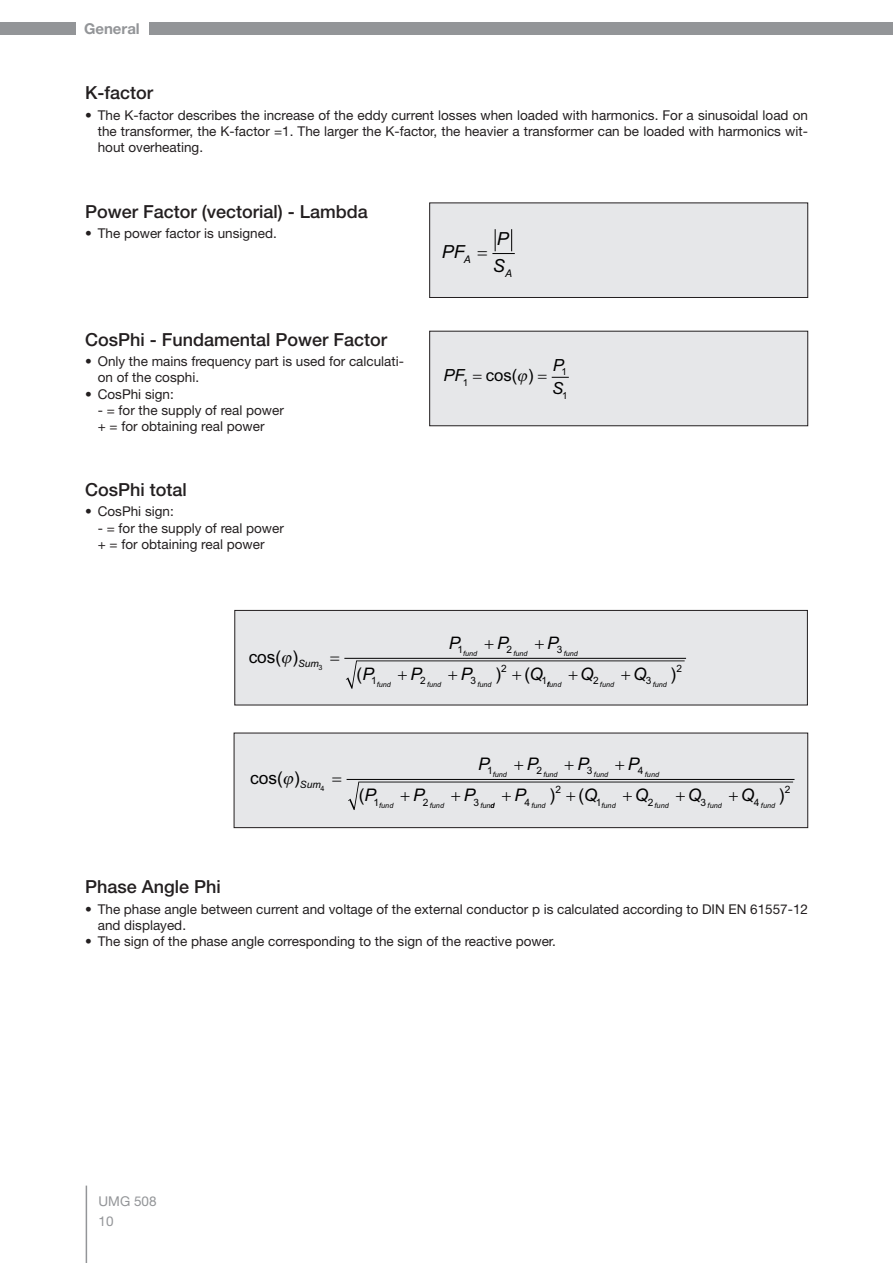
<style>
.page{position:relative;width:893px;height:1263px;background:#fff}
.page>*{position:absolute;margin:0;border:0;box-sizing:border-box;transform-origin:0 0}
.Überschrift__12_ohne{font:500 18px "Helvetica Neue LT";color:#231f20}
.t1{font:italic 18px/27.5px "Arial";color:#000}
.t2{font:17.4px "Arial";color:#000}
.t3{font:italic 17.4px "Arial";color:#000}
.t4{font:17.25px "Arial";color:#000}
.t5{font:italic 17.25px "Arial";color:#000}
.t6{font:16.65px "Arial";color:#000}
.t7{font:italic 16.65px/23.7px "Arial";color:#000}
.t8{font:700 15px "Helvetica Neue LT";color:#939598}
._9_Blocksatz_Aufzähl{font:13.5px/16.2px "Helvetica Neue LT";color:#231f20}
.t9{font:13.5px/19.5px "Helvetica Neue LT";color:#939598}
.t10{font:italic 10.5px "Arial";color:#000}
.t11{font:10.05px "Arial";color:#000}
.t12{font:italic 10.05px "Arial";letter-spacing:.005em;color:#000}
.t13{font:9.75px "Arial";color:#000}
.t14{font:italic 7.2px "Arial";letter-spacing:.005em;color:#000}
.t15{font:7.2px "Arial";color:#000}
.s1{font-size:17.25px}
.s2{font-style:italic}
</style>
<div class="page">
<div style="left:149px;top:22px;width:743px;height:13px;background:#939598"></div>
<div style="left:0;top:22px;width:75px;height:13px;background:#939598"></div>
<hr style="left:86px;top:1185px;width:1px;height:78px;background:#939598">
<svg style="left:892px;top:22px;width:1px;height:13px"></svg>
<div style="left:430px;top:203px;width:378px;height:94px;background:#e6e7e9"></div>
<div style="left:429px;top:203px;width:379px;height:95px;border:1px solid #231f20"></div>
<div style="left:430px;top:331px;width:378px;height:95px;background:#e6e7e9"></div>
<div style="left:429px;top:331px;width:379px;height:95px;border:1px solid #231f20"></div>
<div style="left:235px;top:610px;width:572px;height:95px;background:#e6e7e9"></div>
<div style="left:235px;top:610px;width:573px;height:95px;border:1px solid #231f20"></div>
<hr style="left:344px;top:658px;width:342px;height:1px;background:#000">
<div style="left:234px;top:733px;width:574px;height:95px;background:#e6e7e9"></div>
<div style="left:234px;top:733px;width:574px;height:95px;border:1px solid #231f20"></div>
<hr style="left:347px;top:779px;width:447px;height:1px;background:#000">
<svg style="left:492px;top:229px;width:23px;height:26px"></svg>
<svg style="left:551px;top:376px;width:18px;height:2px"></svg>
<svg style="left:346px;top:660px;width:339px;height:29px"></svg>
<svg style="left:348px;top:782px;width:445px;height:28px"></svg>
<p class="t8" style="left:84px;top:19px;width:57px">General</p>
<p class="Überschrift__12_ohne" style="left:85px;top:82px;width:70px">K-factor</p>
<p class="_9_Blocksatz_Aufzähl" style="left:98px;top:106px;width:712px;text-align:justify;text-indent:-13px">• The K-factor describes the increase of the eddy current losses when loaded with harmonics. For a sinusoidal load on the transformer, the K-factor =1. The larger the K-factor, the heavier a transformer can be loaded with harmonics wit&shy;hout overheating.</p>
<p class="Überschrift__12_ohne" style="left:85px;top:200px;width:284px">Power Factor (vectorial) - Lambda</p>
<p class="_9_Blocksatz_Aufzähl" style="left:85px;top:225px;width:193px">• The power factor is unsigned.</p>
<p class="Überschrift__12_ohne" style="left:85px;top:329px;width:304px">CosPhi - Fundamental Power Factor</p>
<p class="_9_Blocksatz_Aufzähl" style="left:98px;top:353px;width:308px;text-indent:-13px">• Only the mains frequency part is used for calculati&shy;on of the cosphi.</p>
<p class="_9_Blocksatz_Aufzähl" style="left:85px;top:386px;width:90px">• CosPhi sign:</p>
<p class="_9_Blocksatz_Aufzähl" style="left:98px;top:402px;width:188px">- = for the supply of real power</p>
<p class="_9_Blocksatz_Aufzähl" style="left:98px;top:418px;width:168px">+ = for obtaining real power</p>
<p class="Überschrift__12_ohne" style="left:85px;top:479px;width:103px">CosPhi total</p>
<p class="_9_Blocksatz_Aufzähl" style="left:85px;top:503px;width:90px">• CosPhi sign:</p>
<p class="_9_Blocksatz_Aufzähl" style="left:98px;top:519px;width:188px">- = for the supply of real power</p>
<p class="_9_Blocksatz_Aufzähl" style="left:98px;top:536px;width:168px">+ = for obtaining real power</p>
<p class="t1" style="left:442px;top:238px;width:25px">PF</p>
<p class="t10" style="left:464px;top:253px;width:9px">A</p>
<p class="t1" style="left:493px;top:225px;width:18px">P<br>S</p>
<p class="t10" style="left:505px;top:267px;width:9px">A</p>
<p class="t7" style="left:443px;top:364px;width:23px">PF</p>
<p class="t7" style="left:552px;top:353px;width:14px">P<br>S</p>
<p class="t13" style="left:562px;top:366px;width:7px">1</p>
<p class="t13" style="left:562px;top:390px;width:7px">1</p>
<p class="t6" style="left:486px;top:366px;width:50px">cos( )</p>
<p class="t13" style="left:463px;top:377px;width:7px">1</p>
<p class="t4" style="left:249px;top:647px;width:51px">cos( )</p>
<p class="t12" style="left:298px;top:658px;width:22px">Sum</p>
<p class="t15" style="left:319px;top:663px;width:5px">3</p>
<p class="t5" style="left:449px;top:632px;width:13px">P</p>
<p class="t5" style="left:497px;top:632px;width:13px">P</p>
<p class="t5" style="left:547px;top:632px;width:13px">P</p>
<p class="t11" style="left:458px;top:644px;width:7px">1</p>
<p class="t11" style="left:507px;top:644px;width:7px">2</p>
<p class="t11" style="left:557px;top:644px;width:7px">3</p>
<p class="t14" style="left:463px;top:649px;width:16px">fund</p>
<p class="t14" style="left:513px;top:649px;width:16px">fund</p>
<p class="t14" style="left:564px;top:649px;width:16px">fund</p>
<p class="t11" style="left:501px;top:663px;width:7px">2</p>
<p class="t11" style="left:671px;top:663px;width:13px">2<span class="s1">)</span></p>
<p class="t4" style="left:356px;top:664px;width:19px">(<span class="s2">P</span></p>
<p class="t4" style="left:496px;top:664px;width:7px">)</p>
<p class="t4" style="left:524px;top:664px;width:20px">(<span class="s2">Q</span></p>
<p class="t5" style="left:580px;top:664px;width:15px">Q</p>
<p class="t5" style="left:633px;top:664px;width:15px">Q</p>
<p class="t5" style="left:411px;top:664px;width:13px">P</p>
<p class="t5" style="left:461px;top:664px;width:13px">P</p>
<p class="t11" style="left:593px;top:675px;width:7px">2</p>
<p class="t11" style="left:646px;top:675px;width:7px">3</p>
<p class="t11" style="left:371px;top:675px;width:7px">1</p>
<p class="t11" style="left:420px;top:675px;width:7px">2</p>
<p class="t11" style="left:470px;top:675px;width:7px">3</p>
<p class="t14" style="left:542px;top:680px;width:21px"><sup>1</sup>fund</p>
<p class="t14" style="left:600px;top:680px;width:16px">fund</p>
<p class="t14" style="left:653px;top:680px;width:16px">fund</p>
<p class="t14" style="left:377px;top:680px;width:16px">fund</p>
<p class="t14" style="left:427px;top:680px;width:16px">fund</p>
<p class="t14" style="left:477px;top:680px;width:16px">fund</p>
<p class="t2" style="left:250px;top:768px;width:52px">cos( )</p>
<p class="t12" style="left:300px;top:779px;width:22px">Sum</p>
<p class="t15" style="left:321px;top:784px;width:6px">4</p>
<p class="t3" style="left:478px;top:753px;width:13px">P</p>
<p class="t3" style="left:527px;top:753px;width:13px">P</p>
<p class="t3" style="left:577px;top:753px;width:13px">P</p>
<p class="t3" style="left:628px;top:753px;width:13px">P</p>
<p class="t11" style="left:487px;top:765px;width:7px">1</p>
<p class="t11" style="left:536px;top:765px;width:7px">2</p>
<p class="t11" style="left:587px;top:765px;width:7px">3</p>
<p class="t11" style="left:638px;top:765px;width:7px">4</p>
<p class="t14" style="left:493px;top:770px;width:16px">fund</p>
<p class="t14" style="left:543px;top:770px;width:16px">fund</p>
<p class="t14" style="left:594px;top:770px;width:16px">fund</p>
<p class="t14" style="left:645px;top:770px;width:16px">fund</p>
<p class="t11" style="left:555px;top:784px;width:7px">2</p>
<p class="t11" style="left:785px;top:784px;width:7px">2</p>
<p class="t2" style="left:359px;top:785px;width:19px">(<span class="s2">P</span></p>
<p class="t3" style="left:514px;top:785px;width:13px">P</p>
<p class="t2" style="left:579px;top:785px;width:20px">(<span class="s2">Q</span></p>
<p class="t11" style="left:524px;top:796px;width:7px">4</p>
<p class="t3" style="left:635px;top:785px;width:15px">Q</p>
<p class="t3" style="left:688px;top:785px;width:15px">Q</p>
<p class="t3" style="left:741px;top:785px;width:15px">Q</p>
<p class="t2" style="left:550px;top:785px;width:7px">)</p>
<p class="t2" style="left:779px;top:785px;width:7px">)</p>
<p class="t3" style="left:413px;top:785px;width:13px">P</p>
<p class="t3" style="left:464px;top:785px;width:13px">P</p>
<p class="t11" style="left:596px;top:796px;width:7px">1</p>
<p class="t11" style="left:648px;top:796px;width:7px">2</p>
<p class="t11" style="left:701px;top:796px;width:7px">3</p>
<p class="t11" style="left:754px;top:796px;width:7px">4</p>
<p class="t11" style="left:374px;top:796px;width:7px">1</p>
<p class="t11" style="left:423px;top:796px;width:7px">2</p>
<p class="t11" style="left:473px;top:796px;width:23px">3 <sub>d</sub></p>
<p class="t14" style="left:531px;top:802px;width:16px">fund</p>
<p class="t14" style="left:601px;top:802px;width:16px">fund</p>
<p class="t14" style="left:654px;top:802px;width:16px">fund</p>
<p class="t14" style="left:708px;top:802px;width:16px">fund</p>
<p class="t14" style="left:761px;top:802px;width:16px">fund</p>
<p class="t14" style="left:379px;top:802px;width:16px">fund</p>
<p class="t14" style="left:430px;top:802px;width:16px">fund</p>
<p class="t14" style="left:480px;top:802px;width:12px">fun</p>
<p class="Überschrift__12_ohne" style="left:85px;top:876px;width:137px">Phase Angle Phi</p>
<p class="_9_Blocksatz_Aufzähl" style="left:98px;top:900px;width:712px;text-indent:-13px">• The phase angle between current and voltage of the external conductor p is calculated according to DIN EN 61557-12 and displayed.</p>
<p class="_9_Blocksatz_Aufzähl" style="left:85px;top:933px;width:472px">• The sign of the phase angle corresponding to the sign of the reactive power.</p>
<p class="t9" style="left:99px;top:1192px;width:60px">UMG 508<br>10</p>
</div>
